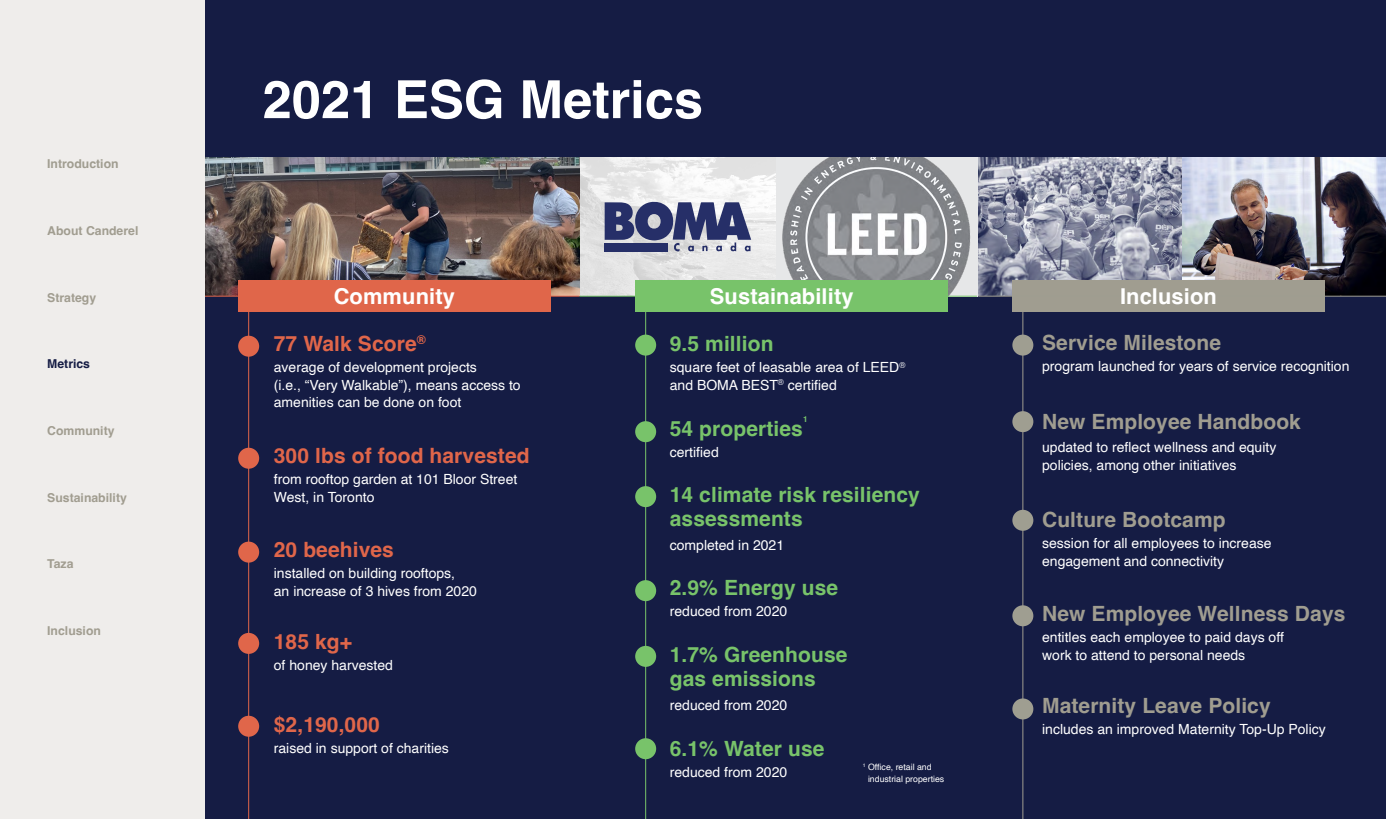
<style>
.page{position:relative;width:1386px;height:819px;background:#fff}
.page>*{position:absolute;margin:0;border:0;box-sizing:border-box;transform-origin:0 0}
.t1{font:700 52.5px "Helvetica";color:#fff}
.t2{font:700 21.88px "Helvetica";letter-spacing:.005em;color:#fff}
.t3{font:700 21px/23.6px "Helvetica";letter-spacing:.005em;color:#78c36a}
.t4{font:700 21px "Helvetica";letter-spacing:.005em;color:#a09d90}
.t5{font:700 21px "Helvetica";letter-spacing:.005em;color:#e0664a}
.t6{font:14px/17.5px "Helvetica";color:#fff}
.t7{font:700 12.25px "Helvetica";color:#a19d90}
.t8{font:700 12.25px "Helvetica";color:#a09d90}
.t9{font:700 12.25px "Helvetica";color:#151c44}
.t10{font:8.75px/12.2px "Helvetica";color:#fff}
.t11{font:700 8.14px "Helvetica";color:#78c36a}
</style>
<div class="page">
<div style="left:205px;top:0;width:1181px;height:819px;background:#151c44"></div>
<img style="left:579px;top:158px;width:198px;height:138px">
<div style="left:777px;top:158px;width:201px;height:139px;background:#e6e7e8"></div>
<img style="left:783px;top:158px;width:188px;height:138px">
<svg style="left:605px;top:201px;width:146px;height:51px;background:#696f94"></svg>
<div style="left:635px;top:280px;width:312px;height:32px;background:#78c36a"></div>
<hr style="left:579px;top:296px;width:398px;height:1px;background:#78c36a">
<hr style="left:645px;top:312px;width:1px;height:507px;background:#78c36a">
<div style="left:635px;top:335px;width:21px;height:21px;background:#78c36a;border-radius:50%"></div>
<div style="left:635px;top:421px;width:21px;height:21px;background:#78c36a;border-radius:50%"></div>
<div style="left:635px;top:580px;width:21px;height:21px;background:#78c36a;border-radius:50%"></div>
<div style="left:635px;top:646px;width:21px;height:21px;background:#78c36a;border-radius:50%"></div>
<div style="left:635px;top:486px;width:21px;height:21px;background:#78c36a;border-radius:50%"></div>
<div style="left:635px;top:738px;width:21px;height:21px;background:#78c36a;border-radius:50%"></div>
<img style="left:205px;top:158px;width:374px;height:138px">
<div style="left:238px;top:280px;width:312px;height:32px;background:#e0664a"></div>
<hr style="left:248px;top:312px;width:1px;height:507px;background:#e0664a">
<hr style="left:205px;top:296px;width:374px;height:1px;background:#e0664a">
<div style="left:238px;top:542px;width:21px;height:21px;background:#e0664a;border-radius:50%"></div>
<div style="left:238px;top:448px;width:21px;height:21px;background:#e0664a;border-radius:50%"></div>
<div style="left:238px;top:336px;width:21px;height:21px;background:#e0664a;border-radius:50%"></div>
<div style="left:238px;top:633px;width:21px;height:21px;background:#e0664a;border-radius:50%"></div>
<div style="left:238px;top:716px;width:21px;height:21px;background:#e0664a;border-radius:50%"></div>
<img style="left:978px;top:158px;width:205px;height:138px">
<img style="left:1183px;top:158px;width:203px;height:138px">
<div style="left:1012px;top:280px;width:313px;height:32px;background:#a09d90"></div>
<hr style="left:1022px;top:312px;width:1px;height:507px;background:#a19d90">
<hr style="left:978px;top:296px;width:408px;height:1px;background:#9f9e91">
<div style="left:1012px;top:335px;width:21px;height:21px;background:#9f9e91;border-radius:50%"></div>
<div style="left:1012px;top:411px;width:21px;height:21px;background:#9f9e91;border-radius:50%"></div>
<div style="left:1012px;top:510px;width:21px;height:21px;background:#9f9e91;border-radius:50%"></div>
<div style="left:1012px;top:605px;width:21px;height:21px;background:#9f9e91;border-radius:50%"></div>
<div style="left:1012px;top:698px;width:21px;height:21px;background:#9f9e91;border-radius:50%"></div>
<div style="left:0;top:0;width:205px;height:819px;background:#efedeb"></div>
<p class="t8" style="left:47px;top:157px;width:73px">Introduction</p>
<p class="t7" style="left:47px;top:223px;width:93px">About Canderel</p>
<p class="t7" style="left:47px;top:290px;width:51px">Strategy</p>
<p class="t9" style="left:47px;top:357px;width:44px">Metrics</p>
<p class="t7" style="left:47px;top:423px;width:69px">Community</p>
<p class="t7" style="left:47px;top:490px;width:81px">Sustainability</p>
<p class="t7" style="left:47px;top:556px;width:28px">Taza</p>
<p class="t7" style="left:47px;top:623px;width:55px">Inclusion</p>
<h1 class="t1" style="left:262px;top:68px;width:442px">2021 ESG Metrics</h1>
<h2 class="t2" style="left:334px;top:283px;width:123px">Community</h2>
<h2 class="t2" style="left:710px;top:283px;width:145px">Sustainability</h2>
<h3 class="t5" style="left:274px;top:331px;width:154px">77 Walk Score<sup>®</sup></h3>
<p class="t6" style="left:274px;top:359px;width:248px">average of development projects<br>(i.e., “Very Walkable”), means access to amenities can be done on foot</p>
<h3 class="t5" style="left:274px;top:443px;width:257px">300 lbs of food harvested</h3>
<p class="t6" style="left:274px;top:471px;width:245px">from rooftop garden at 101 Bloor Street<br>West, in Toronto</p>
<h3 class="t5" style="left:274px;top:537px;width:122px">20 beehives</h3>
<p class="t6" style="left:274px;top:565px;width:205px">installed on building rooftops,<br>an increase of 3 hives from 2020</p>
<h3 class="t5" style="left:274px;top:628px;width:80px">185 kg+</h3>
<p class="t6" style="left:274px;top:656px;width:121px">of honey harvested</p>
<h3 class="t5" style="left:274px;top:711px;width:108px">$2,190,000</h3>
<p class="t6" style="left:274px;top:739px;width:177px">raised in support of charities</p>
<h3 class="t3" style="left:670px;top:335px;width:105px">9.5 million</h3>
<p class="t6" style="left:670px;top:359px;width:237px">square feet of leasable area of LEED<sup>® </sup>and BOMA BEST<sup>®</sup> certified</p>
<h3 class="t3" style="left:670px;top:419px;width:135px">54 properties</h3>
<p class="t11" style="left:803px;top:415px;width:6px">1</p>
<p class="t6" style="left:670px;top:444px;width:51px">certified</p>
<h3 class="t3" style="left:670px;top:486px;width:252px">14 climate risk resiliency assessments</h3>
<p class="t6" style="left:670px;top:537px;width:116px">completed in 2021</p>
<h3 class="t3" style="left:670px;top:579px;width:170px">2.9% Energy use</h3>
<p class="t6" style="left:670px;top:603px;width:119px">reduced from 2020</p>
<h3 class="t3" style="left:670px;top:645px;width:179px">1.7% Greenhouse gas emissions</h3>
<p class="t6" style="left:670px;top:697px;width:119px">reduced from 2020</p>
<h3 class="t3" style="left:670px;top:740px;width:156px">6.1% Water use</h3>
<p class="t6" style="left:670px;top:764px;width:119px">reduced from 2020</p>
<p class="t10" style="left:868px;top:761px;width:78px;text-indent:-5px"><sup>1</sup> Office, retail and industrial properties</p>
<h2 class="t2" style="left:1120px;top:283px;width:98px">Inclusion</h2>
<h3 class="t4" style="left:1042px;top:330px;width:181px">Service Milestone</h3>
<p class="t6" style="left:1042px;top:358px;width:309px">program launched for years of service recognition</p>
<h3 class="t4" style="left:1042px;top:409px;width:260px">New Employee Handbook</h3>
<p class="t6" style="left:1042px;top:439px;width:236px">updated to reflect wellness and equity policies, among other initiatives</p>
<h3 class="t4" style="left:1042px;top:507px;width:185px">Culture Bootcamp</h3>
<p class="t6" style="left:1042px;top:535px;width:231px">session for all employees to increase engagement and connectivity</p>
<h3 class="t4" style="left:1042px;top:601px;width:305px">New Employee Wellness Days</h3>
<p class="t6" style="left:1042px;top:629px;width:243px">entitles each employee to paid days off work to attend to personal needs</p>
<h3 class="t4" style="left:1042px;top:693px;width:230px">Maternity Leave Policy</h3>
<p class="t6" style="left:1042px;top:721px;width:285px">includes an improved Maternity Top-Up Policy</p>
</div>
